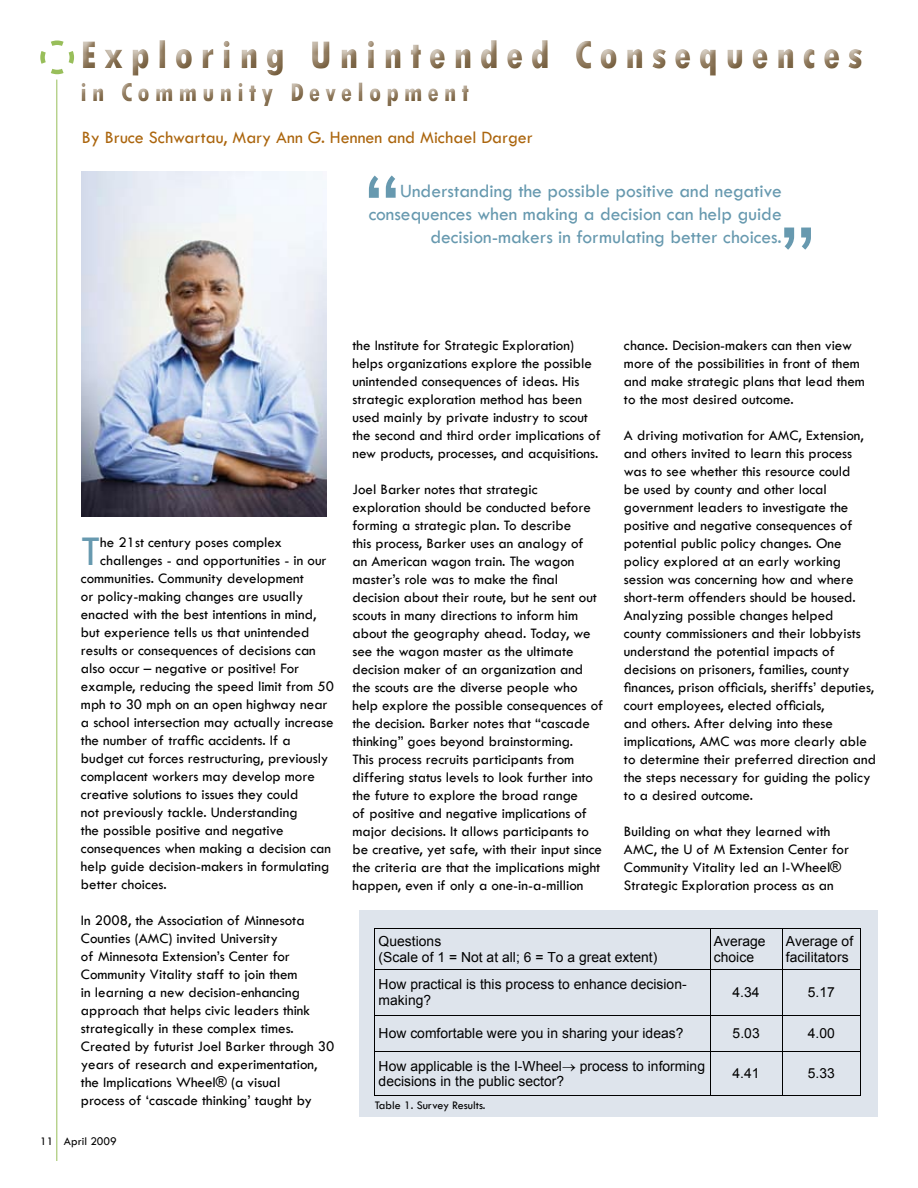
<style>
.page{position:relative;width:918px;height:1188px;background:#fff}
.page>*{position:absolute;margin:0;border:0;box-sizing:border-box;transform-origin:0 0}
.t1{font:90px "Tw Cen";color:#6799af}
.t2{font:43.95px "Tw Cen";color:#6799af}
.t3{font:800 condensed 40.5px "Tw Cen";letter-spacing:.18em;color:#958064}
.t4{font:800 condensed 27px "Tw Cen";letter-spacing:.18em;color:#958064}
.t5{font:19.5px/23.4px "Tw Cen";color:#6799af;text-align:right}
.t6{font:18px "Tw Cen";color:#ab650d}
.t7{font:15px/18px "Tw Cen";color:#000}
.t8{font:13.8px/16px "Arial";color:#000}
.t9{font:12px "Tw Cen";color:#000}
</style>
<div class="page">
<div style="left:73px;top:33px;width:800px;height:83px;background:#b9a983;opacity:.75"></div>
<svg style="left:40px;top:38px;width:36px;height:38px"></svg>
<hr style="left:56px;top:80px;width:1px;height:1081px;background:#98be5a">
<div style="left:359px;top:910px;width:519px;height:207px;background:#dee4ec"></div>
<hr style="left:375px;top:929px;width:486px;height:1px;background:#000">
<hr style="left:375px;top:929px;width:1px;height:40px;background:#000">
<hr style="left:710px;top:929px;width:1px;height:40px;background:#000">
<hr style="left:782px;top:929px;width:1px;height:40px;background:#000">
<hr style="left:860px;top:929px;width:1px;height:40px;background:#000">
<hr style="left:375px;top:969px;width:486px;height:1px;background:#000">
<hr style="left:375px;top:970px;width:1px;height:45px;background:#000">
<hr style="left:710px;top:970px;width:1px;height:45px;background:#000">
<hr style="left:782px;top:970px;width:1px;height:45px;background:#000">
<hr style="left:860px;top:970px;width:1px;height:45px;background:#000">
<hr style="left:375px;top:1015px;width:486px;height:1px;background:#000">
<hr style="left:375px;top:1016px;width:1px;height:35px;background:#000">
<hr style="left:710px;top:1016px;width:1px;height:35px;background:#000">
<hr style="left:782px;top:1016px;width:1px;height:35px;background:#000">
<hr style="left:860px;top:1016px;width:1px;height:35px;background:#000">
<hr style="left:375px;top:1051px;width:486px;height:1px;background:#000">
<hr style="left:375px;top:1051px;width:1px;height:44px;background:#000">
<hr style="left:375px;top:1095px;width:335px;height:1px;background:#000">
<hr style="left:710px;top:1051px;width:1px;height:44px;background:#000">
<hr style="left:710px;top:1095px;width:72px;height:1px;background:#000">
<hr style="left:782px;top:1051px;width:1px;height:44px;background:#000">
<hr style="left:782px;top:1095px;width:78px;height:1px;background:#000">
<hr style="left:860px;top:1051px;width:1px;height:44px;background:#000">
<img style="left:81px;top:171px;width:245px;height:346px">
<h3 class="t3" style="left:80px;top:31px;width:785px">Exploring Unintended Consequences</h3>
<h3 class="t4" style="left:80px;top:76px;width:391px">in Community Development</h3>
<p class="t6" style="left:82px;top:126px;width:452px">By Bruce Schwartau, Mary Ann G. Hennen and Michael Darger</p>
<h1 class="t1" style="left:365px;top:151px;width:36px">“</h1>
<h3 class="t5" style="left:369px;top:179px;width:415px">Understanding the possible positive and negative consequences when making a decision can help guide</h3>
<h3 class="t5" style="left:430px;top:225px;width:353px">decision-makers in formulating better choices.</h3>
<h1 class="t1" style="left:780px;top:202px;width:36px">”</h1>
<h2 class="t2" style="left:81px;top:525px;width:21px">T</h2>
<p class="t7" style="left:100px;top:534px;width:183px">he 21st century poses complex</p>
<p class="t7" style="left:100px;top:552px;width:228px">challenges - and opportunities - in our</p>
<p class="t7" style="left:81px;top:570px;width:224px">communities. Community development</p>
<p class="t7" style="left:81px;top:588px;width:224px">or policy-making changes are usually</p>
<p class="t7" style="left:81px;top:606px;width:237px">enacted with the best intentions in mind,</p>
<p class="t7" style="left:81px;top:624px;width:230px">but experience tells us that unintended</p>
<p class="t7" style="left:81px;top:642px;width:236px">results or consequences of decisions can</p>
<p class="t7" style="left:81px;top:660px;width:220px">also occur – negative or positive! For</p>
<p class="t7" style="left:81px;top:678px;width:255px">example, reducing the speed limit from 50</p>
<p class="t7" style="left:81px;top:696px;width:248px">mph to 30 mph on an open highway near</p>
<p class="t7" style="left:81px;top:714px;width:254px">a school intersection may actually increase</p>
<p class="t7" style="left:81px;top:732px;width:211px">the number of traffic accidents. If a</p>
<p class="t7" style="left:81px;top:750px;width:249px">budget cut forces restructuring, previously</p>
<p class="t7" style="left:81px;top:768px;width:235px">complacent workers may develop more</p>
<p class="t7" style="left:81px;top:786px;width:219px">creative solutions to issues they could</p>
<p class="t7" style="left:81px;top:804px;width:218px">not previously tackle. Understanding</p>
<p class="t7" style="left:81px;top:822px;width:204px">the possible positive and negative</p>
<p class="t7" style="left:81px;top:840px;width:251px">consequences when making a decision can</p>
<p class="t7" style="left:81px;top:858px;width:250px">help guide decision-makers in formulating</p>
<p class="t7" style="left:81px;top:876px;width:87px">better choices.</p>
<p class="t7" style="left:81px;top:912px;width:255px">In 2008, the Association of Minnesota Counties (AMC) invited University<br>of Minnesota Extension’s Center for Community Vitality staff to join them<br>in learning a new decision-enhancing approach that helps civic leaders think strategically in these complex times.<br>Created by futurist Joel Barker through 30 years of research and experimentation, the Implications Wheel® (a visual<br>process of ‘cascade thinking’ taught by</p>
<p class="t9" style="left:40px;top:1134px;width:78px">11 April 2009</p>
<p class="t7" style="left:352px;top:336px;width:250px">the Institute for Strategic Exploration) helps organizations explore the possible unintended consequences of ideas. His strategic exploration method has been used mainly by private industry to scout the second and third order implications of new products, processes, and acquisitions.</p>
<p class="t7" style="left:352px;top:480px;width:252px">Joel Barker notes that strategic exploration should be conducted before forming a strategic plan. To describe<br>this process, Barker uses an analogy of<br>an American wagon train. The wagon master’s role was to make the final decision about their route, but he sent out scouts in many directions to inform him about the geography ahead. Today, we see the wagon master as the ultimate decision maker of an organization and the scouts are the diverse people who help explore the possible consequences of the decision. Barker notes that “cascade thinking” goes beyond brainstorming.<br>This process recruits participants from differing status levels to look further into the future to explore the broad range<br>of positive and negative implications of major decisions. It allows participants to be creative, yet safe, with their input since the criteria are that the implications might happen, even if only a one-in-a-million</p>
<p class="t7" style="left:624px;top:336px;width:242px">chance. Decision-makers can then view more of the possibilities in front of them and make strategic plans that lead them to the most desired outcome.</p>
<p class="t7" style="left:624px;top:426px;width:254px">A driving motivation for AMC, Extension, and others invited to learn this process was to see whether this resource could<br>be used by county and other local government leaders to investigate the positive and negative consequences of potential public policy changes. One policy explored at an early working session was concerning how and where short-term offenders should be housed.<br>Analyzing possible changes helped<br>county commissioners and their lobbyists understand the potential impacts of decisions on prisoners, families, county finances, prison officials, sheriffs’ deputies, court employees, elected officials,<br>and others. After delving into these implications, AMC was more clearly able to determine their preferred direction and the steps necessary for guiding the policy to a desired outcome.</p>
<p class="t7" style="left:624px;top:822px;width:227px">Building on what they learned with AMC, the U of M Extension Center for Community Vitality led an I-Wheel® Strategic Exploration process as an</p>
<p class="t8" style="left:379px;top:933px;width:280px">Questions<br>(Scale of 1 = Not at all; 6 = To a great extent)</p>
<p class="t8" style="left:714px;top:933px;width:53px">Average choice</p>
<p class="t8" style="left:786px;top:933px;width:69px">Average of facilitators</p>
<p class="t8" style="left:379px;top:977px;width:310px">How practical is this process to enhance decision&shy;making?</p>
<p class="t8" style="left:733px;top:985px;width:29px">4.34</p>
<p class="t8" style="left:808px;top:985px;width:29px">5.17</p>
<p class="t8" style="left:379px;top:1025px;width:306px">How comfortable were you in sharing your ideas?</p>
<p class="t8" style="left:733px;top:1025px;width:29px">5.03</p>
<p class="t8" style="left:808px;top:1025px;width:29px">4.00</p>
<p class="t8" style="left:379px;top:1058px;width:185px">How applicable is the I-Wheel</p>
<p class="t8" style="left:580px;top:1058px;width:127px">process to informing</p>
<p class="t8" style="left:379px;top:1074px;width:187px">decisions in the public sector?</p>
<p class="t8" style="left:733px;top:1065px;width:29px">4.41</p>
<p class="t8" style="left:808px;top:1065px;width:29px">5.33</p>
<p class="t9" style="left:375px;top:1098px;width:112px">Table 1. Survey Results.</p>
</div>
